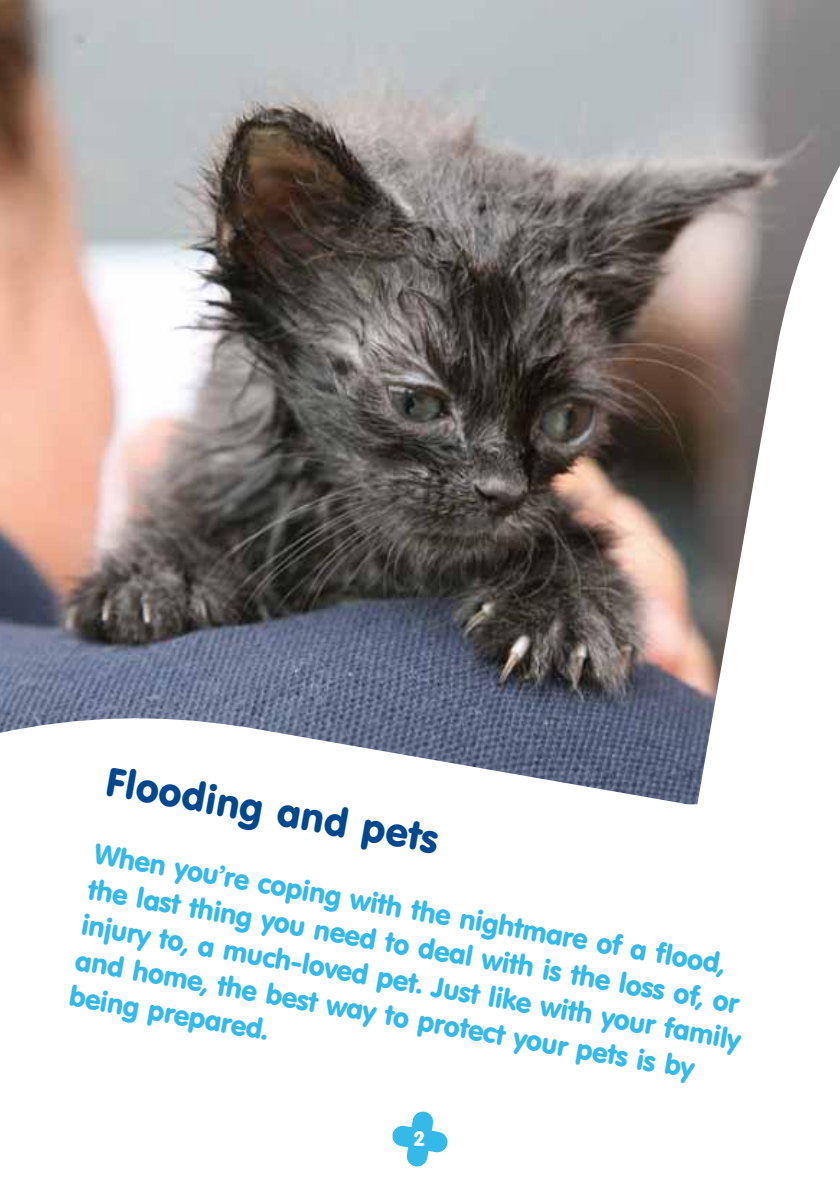
<style>
.page{position:relative;width:840px;height:1191px;background:#fff}
.page>*{position:absolute;margin:0;border:0;box-sizing:border-box;transform-origin:0 0}
.t1{font:40px "VAG Rounded BT";color:#00478d}
.t2{font:28px/36px "VAG Rounded BT";color:#35b9e8}
.t3{font:20.4px "VAG Rounded BT";color:#fff}
</style>
<div class="page">
<svg style="left:839px;top:0;width:1px;height:167px"></svg>
<img style="left:0;top:0;width:839px;height:804px">
<svg style="left:392px;top:1111px;width:56px;height:56px"></svg>
<h1 class="t1" style="left:111px;top:756px;width:338px;rotate:10deg">Flooding and pets</h1>
<p class="t2" style="left:98px;top:835px;width:670px;rotate:10deg">When you’re coping with the nightmare of a flood, the last thing you need to deal with is the loss of, or injury to, a much-loved pet. Just like with your family and home, the best way to protect your pets is by being prepared.</p>
<p class="t3" style="left:414px;top:1126px;width:12px">2</p>
</div>
